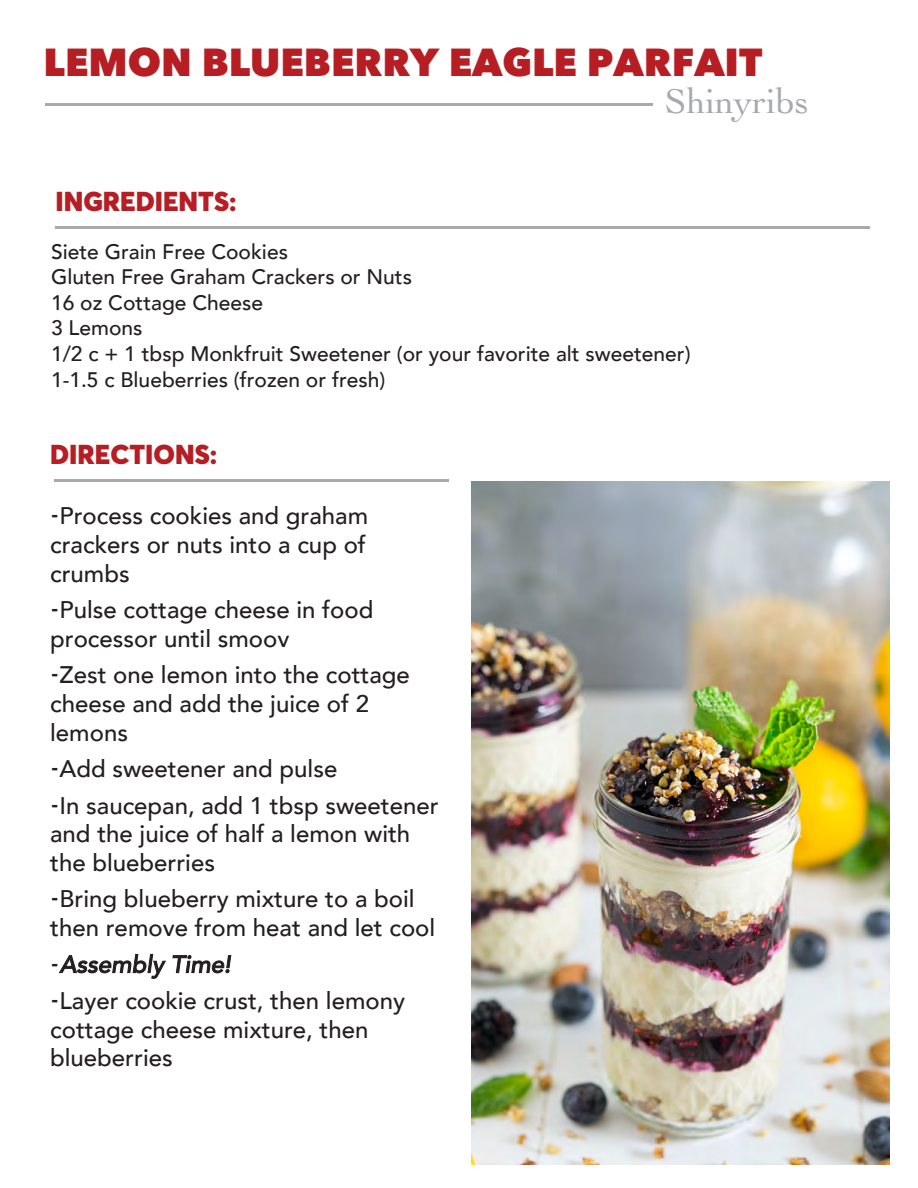
<style>
.page{position:relative;width:918px;height:1188px;background:#fff}
.page>*{position:absolute;margin:0;border:0;box-sizing:border-box;transform-origin:0 0}
.t1{font:800 39px "Avenir Next";color:#b61e23}
.t2{font:36px "Cochin";color:#a7a9ac}
.t3{font:900 27px "Averta";color:#b61e23}
.t4{font:500 24px/28.8px "Avenir";color:#231f20}
.t5{font:500 21px/25.5px "Avenir";color:#231f20}
.s1{font-family:"Antique Olive";font-weight:400}
.s2{font-style:italic}
</style>
<div class="page">
<hr style="left:46px;top:104px;width:607px;height:2px;background:#a7a9ac">
<hr style="left:55px;top:226px;width:815px;height:2px;background:#a7a9ac">
<hr style="left:55px;top:480px;width:394px;height:2px;background:#a7a9ac">
<img style="left:471px;top:481px;width:419px;height:683px">
<h1 class="t1" style="left:44px;top:38px;width:720px">LEMON BLUEBERRY EAGLE PARFAIT</h1>
<h2 class="t2" style="left:665px;top:77px;width:146px">Shinyribs</h2>
<p class="t3" style="left:55px;top:190px;width:183px">INGREDIENTS:</p>
<p class="t5" style="left:51px;top:238px;width:641px">Siete Grain Free Cookies<br>Gluten Free Graham Crackers or Nuts<br>16 oz Cottage Cheese<br>3 Lemons<br>1/2 c + 1 tbsp Monkfruit Sweetener (or your favorite alt sweetener)<br>1-1.5 c Blueberries (frozen or fresh)</p>
<p class="t3" style="left:50px;top:443px;width:168px">DIRECTIONS:</p>
<p class="t4" style="left:50px;top:500px;width:319px;text-align:justify"><span class="s1">-</span>Process cookies and graham crackers or nuts into a cup of crumbs</p>
<p class="t4" style="left:50px;top:594px;width:325px"><span class="s1">-</span>Pulse cottage cheese in food processor until smoov</p>
<p class="t4" style="left:50px;top:659px;width:361px"><span class="s1">-</span>Zest one lemon into the cottage cheese and add the juice of 2 lemons</p>
<p class="t4" style="left:50px;top:749px;width:390px;line-height:36.3px"><span class="s1">-</span>Add sweetener and pulse<br><span class="s1">-</span>In saucepan, add 1 tbsp sweetener</p>
<p class="t4" style="left:50px;top:818px;width:362px">and the juice of half a lemon with the blueberries</p>
<p class="t4" style="left:50px;top:883px;width:387px"><span class="s1">-</span>Bring blueberry mixture to a boil then remove from heat and let cool</p>
<p class="t4" style="left:50px;top:945px;width:356px;line-height:36.3px"><span class="s1">-</span><span class="s2">Assembly Time!<br></span><span class="s1">-</span>Layer cookie crust, then lemony</p>
<p class="t4" style="left:50px;top:1014px;width:320px">cottage cheese mixture, then blueberries</p>
</div>
